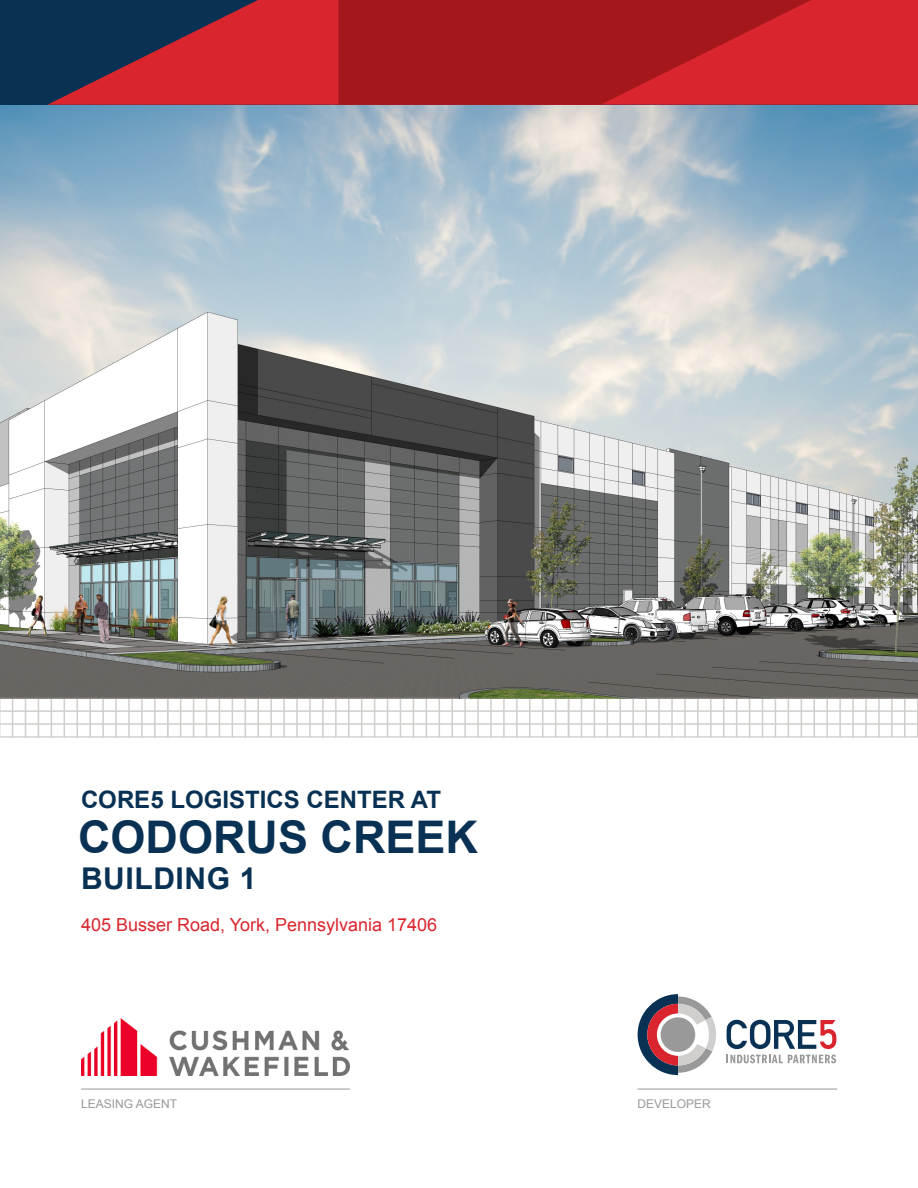
<style>
.page{position:relative;width:918px;height:1188px;background:#fff}
.page>*{position:absolute;margin:0;border:0;box-sizing:border-box;transform-origin:0 0}
.t1{font:700 45px "Arial";color:#093153}
.t2{font:700 30px "Arial";letter-spacing:.02em;color:#093153}
.t3{font:700 24px "Arial";color:#093153}
.t4{font:18px "Arial";color:#da252e}
.t5{font:12px "Arial";color:#9a9899}
</style>
<div class="page">
<hr style="left:0;top:580px;width:1px;height:158px;background:#d2d0cd">
<hr style="left:12px;top:580px;width:1px;height:158px;background:#d2d0cd">
<hr style="left:25px;top:580px;width:1px;height:158px;background:#d2d0cd">
<hr style="left:38px;top:580px;width:1px;height:158px;background:#d2d0cd">
<hr style="left:51px;top:580px;width:1px;height:158px;background:#d2d0cd">
<hr style="left:64px;top:580px;width:1px;height:158px;background:#d2d0cd">
<hr style="left:76px;top:580px;width:2px;height:158px;background:#d2d0cd">
<hr style="left:89px;top:580px;width:2px;height:158px;background:#d2d0cd">
<hr style="left:102px;top:580px;width:2px;height:158px;background:#d2d0cd">
<hr style="left:115px;top:580px;width:2px;height:158px;background:#d2d0cd">
<hr style="left:128px;top:580px;width:2px;height:158px;background:#d2d0cd">
<hr style="left:141px;top:580px;width:2px;height:158px;background:#d2d0cd">
<hr style="left:154px;top:580px;width:2px;height:158px;background:#d2d0cd">
<hr style="left:167px;top:580px;width:2px;height:158px;background:#d2d0cd">
<hr style="left:0;top:736px;width:168px;height:2px;background:#d2d0cd">
<hr style="left:0;top:723px;width:168px;height:2px;background:#d2d0cd">
<hr style="left:0;top:710px;width:168px;height:2px;background:#d2d0cd">
<hr style="left:180px;top:580px;width:1px;height:158px;background:#d2d0cd">
<hr style="left:193px;top:580px;width:1px;height:158px;background:#d2d0cd">
<hr style="left:206px;top:580px;width:1px;height:158px;background:#d2d0cd">
<hr style="left:219px;top:580px;width:1px;height:158px;background:#d2d0cd">
<hr style="left:232px;top:580px;width:1px;height:158px;background:#d2d0cd">
<hr style="left:245px;top:580px;width:1px;height:158px;background:#d2d0cd">
<hr style="left:257px;top:580px;width:2px;height:158px;background:#d2d0cd">
<hr style="left:270px;top:580px;width:2px;height:158px;background:#d2d0cd">
<hr style="left:283px;top:580px;width:2px;height:158px;background:#d2d0cd">
<hr style="left:296px;top:580px;width:2px;height:158px;background:#d2d0cd">
<hr style="left:309px;top:580px;width:2px;height:158px;background:#d2d0cd">
<hr style="left:322px;top:580px;width:2px;height:158px;background:#d2d0cd">
<hr style="left:335px;top:580px;width:2px;height:158px;background:#d2d0cd">
<hr style="left:348px;top:580px;width:2px;height:158px;background:#d2d0cd">
<hr style="left:361px;top:580px;width:1px;height:158px;background:#d2d0cd">
<hr style="left:374px;top:580px;width:1px;height:158px;background:#d2d0cd">
<hr style="left:387px;top:580px;width:1px;height:158px;background:#d2d0cd">
<hr style="left:400px;top:580px;width:1px;height:158px;background:#d2d0cd">
<hr style="left:413px;top:580px;width:1px;height:158px;background:#d2d0cd">
<hr style="left:426px;top:580px;width:1px;height:158px;background:#d2d0cd">
<hr style="left:439px;top:580px;width:1px;height:158px;background:#d2d0cd">
<hr style="left:451px;top:580px;width:2px;height:158px;background:#d2d0cd">
<hr style="left:464px;top:580px;width:2px;height:158px;background:#d2d0cd">
<hr style="left:477px;top:580px;width:2px;height:158px;background:#d2d0cd">
<hr style="left:490px;top:580px;width:2px;height:158px;background:#d2d0cd">
<hr style="left:503px;top:580px;width:2px;height:158px;background:#d2d0cd">
<hr style="left:516px;top:580px;width:2px;height:158px;background:#d2d0cd">
<hr style="left:529px;top:580px;width:2px;height:158px;background:#d2d0cd">
<hr style="left:542px;top:580px;width:2px;height:158px;background:#d2d0cd">
<hr style="left:555px;top:580px;width:1px;height:158px;background:#d2d0cd">
<hr style="left:168px;top:736px;width:401px;height:2px;background:#d2d0cd">
<hr style="left:168px;top:723px;width:401px;height:2px;background:#d2d0cd">
<hr style="left:168px;top:710px;width:401px;height:2px;background:#d2d0cd">
<hr style="left:568px;top:580px;width:1px;height:158px;background:#d2d0cd">
<hr style="left:581px;top:580px;width:1px;height:158px;background:#d2d0cd">
<hr style="left:594px;top:580px;width:1px;height:158px;background:#d2d0cd">
<hr style="left:607px;top:580px;width:1px;height:158px;background:#d2d0cd">
<hr style="left:620px;top:580px;width:1px;height:158px;background:#d2d0cd">
<hr style="left:632px;top:580px;width:2px;height:158px;background:#d2d0cd">
<hr style="left:645px;top:580px;width:2px;height:158px;background:#d2d0cd">
<hr style="left:658px;top:580px;width:2px;height:158px;background:#d2d0cd">
<hr style="left:671px;top:580px;width:2px;height:158px;background:#d2d0cd">
<hr style="left:684px;top:580px;width:2px;height:158px;background:#d2d0cd">
<hr style="left:697px;top:580px;width:2px;height:158px;background:#d2d0cd">
<hr style="left:710px;top:580px;width:2px;height:158px;background:#d2d0cd">
<hr style="left:723px;top:580px;width:1px;height:158px;background:#d2d0cd">
<hr style="left:736px;top:580px;width:1px;height:158px;background:#d2d0cd">
<hr style="left:749px;top:580px;width:1px;height:158px;background:#d2d0cd">
<hr style="left:762px;top:580px;width:1px;height:158px;background:#d2d0cd">
<hr style="left:775px;top:580px;width:1px;height:158px;background:#d2d0cd">
<hr style="left:788px;top:580px;width:1px;height:158px;background:#d2d0cd">
<hr style="left:801px;top:580px;width:1px;height:158px;background:#d2d0cd">
<hr style="left:813px;top:580px;width:2px;height:158px;background:#d2d0cd">
<hr style="left:826px;top:580px;width:2px;height:158px;background:#d2d0cd">
<hr style="left:839px;top:580px;width:2px;height:158px;background:#d2d0cd">
<hr style="left:852px;top:580px;width:2px;height:158px;background:#d2d0cd">
<hr style="left:865px;top:580px;width:2px;height:158px;background:#d2d0cd">
<hr style="left:878px;top:580px;width:2px;height:158px;background:#d2d0cd">
<hr style="left:891px;top:580px;width:2px;height:158px;background:#d2d0cd">
<hr style="left:904px;top:580px;width:2px;height:158px;background:#d2d0cd">
<hr style="left:917px;top:580px;width:1px;height:158px;background:#d2d0cd">
<hr style="left:568px;top:736px;width:350px;height:2px;background:#d2d0cd">
<hr style="left:568px;top:723px;width:350px;height:2px;background:#d2d0cd">
<hr style="left:568px;top:710px;width:350px;height:2px;background:#d2d0cd">
<img style="left:0;top:105px;width:918px;height:594px">
<div style="left:0;top:0;width:918px;height:105px;background:#093153"></div>
<svg style="left:47px;top:0;width:871px;height:105px;fill:#da252e"></svg>
<svg style="left:338px;top:0;width:473px;height:105px;background:#af1a20"></svg>
<svg style="left:727px;top:1020px;width:109px;height:29px"></svg>
<svg style="left:727px;top:1055px;width:109px;height:8px"></svg>
<svg style="left:638px;top:994px;width:78px;height:81px"></svg>
<hr style="left:81px;top:1089px;width:269px;height:1px;background:#9a9899">
<hr style="left:638px;top:1089px;width:199px;height:1px;background:#9a9899">
<img style="left:81px;top:1019px;width:269px;height:56px">
<p class="t3" style="left:81px;top:784px;width:362px">CORE5 LOGISTICS CENTER AT</p>
<p class="t1" style="left:78px;top:808px;width:402px">CODORUS CREEK</p>
<p class="t2" style="left:81px;top:859px;width:177px">BUILDING 1</p>
<p class="t4" style="left:81px;top:913px;width:358px">405 Busser Road, York, Pennsylvania 17406</p>
<p class="t5" style="left:81px;top:1096px;width:98px">LEASING AGENT</p>
<p class="t5" style="left:638px;top:1096px;width:75px">DEVELOPER</p>
</div>
